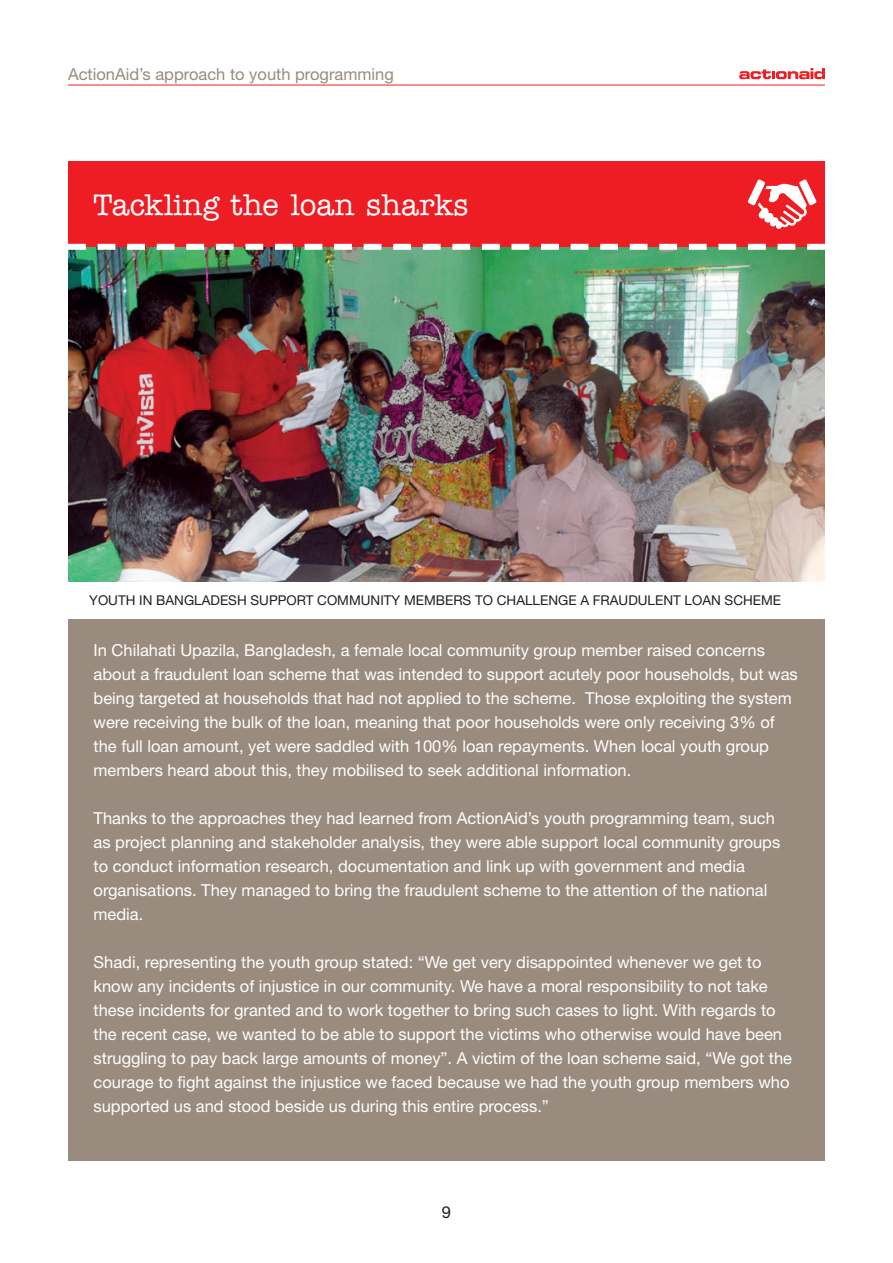
<style>
.page{position:relative;width:893px;height:1263px;background:#fff}
.page>*{position:absolute;margin:0;border:0;box-sizing:border-box;transform-origin:0 0}
.t1{font:500 30px "American Typewriter Std";color:#fff}
.t2{font:16.5px/24px "Helvetica Neue LT Std";color:#fff}
.t3{font:16.5px "Helvetica Neue LT Std";color:#998b7d}
.t4{font:16.5px "Helvetica Neue LT Std";color:#231f20}
.t5{font:13.5px "Helvetica Neue LT Std";color:#231f20}
</style>
<div class="page">
<hr style="left:68px;top:85px;width:757px;height:1px;background:#ee1d23">
<svg style="left:739px;top:68px;width:86px;height:11px"></svg>
<div style="left:68px;top:619px;width:757px;height:542px;background:#998b7d"></div>
<img style="left:68px;top:250px;width:757px;height:332px">
<div style="left:68px;top:162px;width:757px;height:85px;background:#ee1d23"></div>
<svg style="left:68px;top:244px;width:757px;height:6px"></svg>
<svg style="left:748px;top:179px;width:69px;height:50px"></svg>
<p class="t3" style="left:68px;top:64px;width:327px">ActionAid’s approach to youth programming</p>
<h1 class="t1" style="left:94px;top:188px;width:377px">Tackling the loan sharks</h1>
<p class="t5" style="left:89px;top:593px;width:693px">YOUTH IN BANGLADESH SUPPORT COMMUNITY MEMBERS TO CHALLENGE A FRAUDULENT LOAN SCHEME</p>
<p class="t2" style="left:94px;top:638px;width:706px">In Chilahati Upazila, Bangladesh, a female local community group member raised concerns about a fraudulent loan scheme that was intended to support acutely poor households, but was being targeted at households that had not applied to the scheme. Those exploiting the system were receiving the bulk of the loan, meaning that poor households were only receiving 3% of the full loan amount, yet were saddled with 100% loan repayments. When local youth group members heard about this, they mobilised to seek additional information.</p>
<p class="t2" style="left:94px;top:806px;width:688px">Thanks to the approaches they had learned from ActionAid’s youth programming team, such as project planning and stakeholder analysis, they were able support local community groups to conduct information research, documentation and link up with government and media organisations. They managed to bring the fraudulent scheme to the attention of the national media.</p>
<p class="t2" style="left:94px;top:950px;width:700px">Shadi, representing the youth group stated: “We get very disappointed whenever we get to know any incidents of injustice in our community. We have a moral responsibility to not take these incidents for granted and to work together to bring such cases to light. With regards to the recent case, we wanted to be able to support the victims who otherwise would have been struggling to pay back large amounts of money”. A victim of the loan scheme said, “We got the courage to fight against the injustice we faced because we had the youth group members who supported us and stood beside us during this entire process.”</p>
<p class="t4" style="left:442px;top:1202px;width:11px">9</p>
</div>
